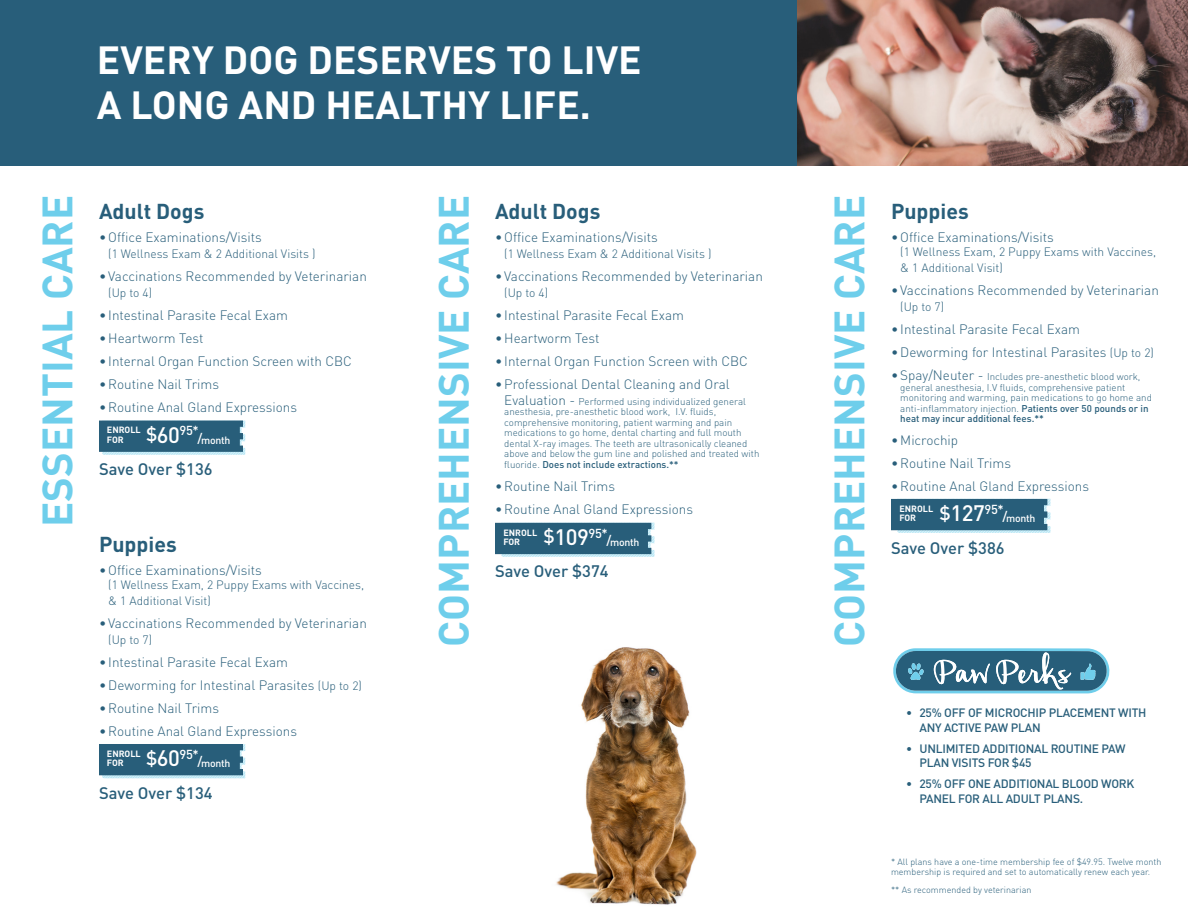
<style>
.page{position:relative;width:1188px;height:918px;background:#fff}
.page>*{position:absolute;margin:0;border:0;box-sizing:border-box;transform-origin:0 0}
.t1{font:700 41.85px "DIN";color:#6eceeb}
.t2{font:700 38.85px "DIN";color:#fff}
.t3{font:500 22.2px "DIN";letter-spacing:-.02em;color:#fff}
.t4{font:700 21.3px "DIN";color:#285e7a}
.t5{font:500 16.5px "DIN";color:#285e7a}
.t6{font:300 13.5px "DIN";color:#285e7a}
.t7{font:500 12.9px "DIN";color:#fff}
.t8{font:300 12px/16.2px "DIN";color:#285e7a}
.t9{font:500 12px/14.4px "DIN";letter-spacing:-.02em;color:#285e7a}
.t10{font:500 10.5px "DIN";letter-spacing:-.025em;color:#fff}
.t11{font:300 9.75px/10.5px "DIN";color:#285e7a}
.t12{font:300 9px/10.5px "DIN";color:#285e7a}
.t13{font:700 9px "DIN";color:#fff}
.s1{font-size:12px}
.s2{font-size:13.5px}
.s3{font-weight:500}
.s4{font-size:18.6px}
.s5{font-size:22.2px}
.s6{font-size:12.9px}
</style>
<div class="page">
<img style="left:556px;top:647px;width:141px;height:258px">
<svg style="left:893px;top:648px;width:217px;height:45px;background:#568aa1"></svg>
<svg style="left:99px;top:421px;width:147px;height:34px;background:#3b6f88"></svg>
<svg style="left:99px;top:744px;width:147px;height:34px;background:#396d87"></svg>
<svg style="left:495px;top:523px;width:160px;height:34px;background:#3b6e88"></svg>
<svg style="left:891px;top:499px;width:160px;height:34px;background:#3a6d87"></svg>
<img style="left:796px;top:0;width:392px;height:166px">
<div style="left:0;top:0;width:796px;height:166px;background:#285e7a"></div>
<p class="t2" style="left:97px;top:34px;width:546px">EVERY DOG DESERVES TO LIVE</p>
<p class="t2" style="left:97px;top:79px;width:495px">A LONG AND HEALTHY LIFE.</p>
<p class="t1" style="left:30px;top:527px;width:333px;rotate:-90deg">ESSENTIAL CARE</p>
<p class="t1" style="left:427px;top:647px;width:453px;rotate:-90deg">COMPREHENSIVE CARE</p>
<p class="t1" style="left:822px;top:647px;width:453px;rotate:-90deg">COMPREHENSIVE CARE</p>
<p class="t4" style="left:891px;top:197px;width:79px">Puppies</p>
<p class="t6" style="left:891px;top:228px;width:164px">•Office Examinations/Visits</p>
<p class="t8" style="left:900px;top:243px;width:257px">(1 Wellness Exam, 2 Puppy Exams with Vaccines, &amp; 1 Additional Visit)</p>
<p class="t6" style="left:891px;top:282px;width:269px">• Vaccinations Recommended by Veterinarian</p>
<p class="t8" style="left:900px;top:299px;width:45px">(Up to 7)</p>
<p class="t6" style="left:891px;top:321px;width:191px">• Intestinal Parasite Fecal Exam</p>
<p class="t6" style="left:891px;top:344px;width:264px">•Deworming for Intestinal Parasites <span class="s1">(Up to 2)</span></p>
<p class="t11" style="left:900px;top:371px;width:253px;text-indent:-9px"><span class="s2">•Spay/Neuter -</span> Includes pre-anesthetic blood work, general anesthesia, I.V fluids, comprehensive patient monitoring and warming, pain medications to go home and anti-inflammatory injection. <span class="s3">Patients over 50 pounds or in heat may incur additional fees.**</span></p>
<p class="t6" style="left:891px;top:432px;width:69px">• Microchip</p>
<p class="t6" style="left:891px;top:455px;width:122px">•Routine Nail Trims</p>
<p class="t6" style="left:891px;top:478px;width:200px">•Routine Anal Gland Expressions</p>
<p class="t4" style="left:99px;top:197px;width:107px">Adult Dogs</p>
<p class="t6" style="left:99px;top:228px;width:164px">•Office Examinations/Visits</p>
<p class="t8" style="left:108px;top:245px;width:209px">(1 Wellness Exam &amp; 2 Additional Visits )</p>
<p class="t6" style="left:99px;top:268px;width:269px">• Vaccinations Recommended by Veterinarian</p>
<p class="t8" style="left:108px;top:284px;width:45px">(Up to 4)</p>
<p class="t6" style="left:99px;top:307px;width:191px">• Intestinal Parasite Fecal Exam</p>
<p class="t6" style="left:99px;top:330px;width:106px">•Heartworm Test</p>
<p class="t6" style="left:99px;top:353px;width:254px">• Internal Organ Function Screen with CBC</p>
<p class="t6" style="left:99px;top:376px;width:122px">•Routine Nail Trims</p>
<p class="t6" style="left:99px;top:398px;width:200px">•Routine Anal Gland Expressions</p>
<p class="t4" style="left:495px;top:197px;width:107px">Adult Dogs</p>
<p class="t6" style="left:495px;top:228px;width:164px">•Office Examinations/Visits</p>
<p class="t8" style="left:504px;top:245px;width:209px">(1 Wellness Exam &amp; 2 Additional Visits )</p>
<p class="t6" style="left:495px;top:268px;width:269px">• Vaccinations Recommended by Veterinarian</p>
<p class="t8" style="left:504px;top:284px;width:45px">(Up to 4)</p>
<p class="t6" style="left:495px;top:307px;width:191px">• Intestinal Parasite Fecal Exam</p>
<p class="t6" style="left:495px;top:330px;width:106px">•Heartworm Test</p>
<p class="t6" style="left:495px;top:353px;width:254px">• Internal Organ Function Screen with CBC</p>
<p class="t6" style="left:495px;top:376px;width:236px">•Professional Dental Cleaning and Oral</p>
<p class="t11" style="left:504px;top:396px;width:257px"><span class="s2">Evaluation -</span> Performed using individualized general anesthesia, pre-anesthetic blood work, I.V. fluids, comprehensive monitoring, patient warming and pain medications to go home, dental charting and full mouth dental X-ray images. The teeth are ultrasonically cleaned above and below the gum line and polished and treated with fluoride. <span class="s3">Does not include extractions.**</span></p>
<p class="t6" style="left:495px;top:478px;width:122px">•Routine Nail Trims</p>
<p class="t6" style="left:495px;top:501px;width:200px">•Routine Anal Gland Expressions</p>
<p class="t13" style="left:107px;top:424px;width:35px">ENROLL</p>
<p class="t13" style="left:107px;top:434px;width:18px">FOR</p>
<p class="t7" style="left:146px;top:423px;width:54px"><span class="s4">$</span><span class="s5">60</span>95*</p>
<p class="t10" style="left:198px;top:433px;width:34px"><span class="s6">/</span>month</p>
<p class="t5" style="left:99px;top:458px;width:115px">Save Over $136</p>
<p class="t13" style="left:899px;top:503px;width:35px">ENROLL</p>
<p class="t13" style="left:899px;top:512px;width:18px">FOR</p>
<p class="t3" style="left:940px;top:499px;width:66px"><span class="s4">$</span>127<sup>95*</sup></p>
<p class="t10" style="left:1003px;top:512px;width:34px"><span class="s6">/</span>month</p>
<p class="t13" style="left:503px;top:527px;width:35px">ENROLL</p>
<p class="t13" style="left:503px;top:536px;width:18px">FOR</p>
<p class="t3" style="left:544px;top:523px;width:66px"><span class="s4">$</span>109<sup>95*</sup></p>
<p class="t10" style="left:607px;top:536px;width:34px"><span class="s6">/</span>month</p>
<p class="t4" style="left:99px;top:530px;width:79px">Puppies</p>
<p class="t5" style="left:891px;top:538px;width:115px">Save Over $386</p>
<p class="t6" style="left:99px;top:562px;width:164px">•Office Examinations/Visits</p>
<p class="t8" style="left:108px;top:577px;width:257px">(1 Wellness Exam, 2 Puppy Exams with Vaccines, &amp; 1 Additional Visit)</p>
<p class="t6" style="left:99px;top:615px;width:269px">• Vaccinations Recommended by Veterinarian</p>
<p class="t8" style="left:108px;top:632px;width:45px">(Up to 7)</p>
<p class="t6" style="left:99px;top:654px;width:191px">• Intestinal Parasite Fecal Exam</p>
<p class="t6" style="left:99px;top:677px;width:264px">•Deworming for Intestinal Parasites <span class="s1">(Up to 2)</span></p>
<p class="t6" style="left:99px;top:700px;width:122px">•Routine Nail Trims</p>
<p class="t6" style="left:99px;top:723px;width:200px">•Routine Anal Gland Expressions</p>
<p class="t5" style="left:495px;top:560px;width:115px">Save Over $374</p>
<p class="t9" style="left:920px;top:705px;width:228px;text-indent:-14px">• 25% OFF OF MICROCHIP PLACEMENT WITH<br>ANY ACTIVE PAW PLAN</p>
<p class="t9" style="left:920px;top:741px;width:208px;text-indent:-14px">• UNLIMITED ADDITIONAL ROUTINE PAW<br>PLAN VISITS FOR $45</p>
<p class="t9" style="left:920px;top:776px;width:216px;text-indent:-14px">• 25% OFF ONE ADDITIONAL BLOOD WORK<br>PANEL FOR ALL ADULT PLANS.</p>
<p class="t13" style="left:107px;top:748px;width:35px">ENROLL</p>
<p class="t13" style="left:107px;top:757px;width:18px">FOR</p>
<p class="t7" style="left:146px;top:746px;width:54px"><span class="s4">$</span><span class="s5">60</span>95*</p>
<p class="t10" style="left:198px;top:757px;width:34px"><span class="s6">/</span>month</p>
<p class="t5" style="left:99px;top:783px;width:115px">Save Over $134</p>
<p class="t12" style="left:891px;top:856px;width:272px">* All plans have a one-time membership fee of $49.95. Twelve month membership is required and set to automatically renew each year.</p>
<p class="t12" style="left:891px;top:884px;width:142px">** As recommended by veterinarian</p>
</div>
